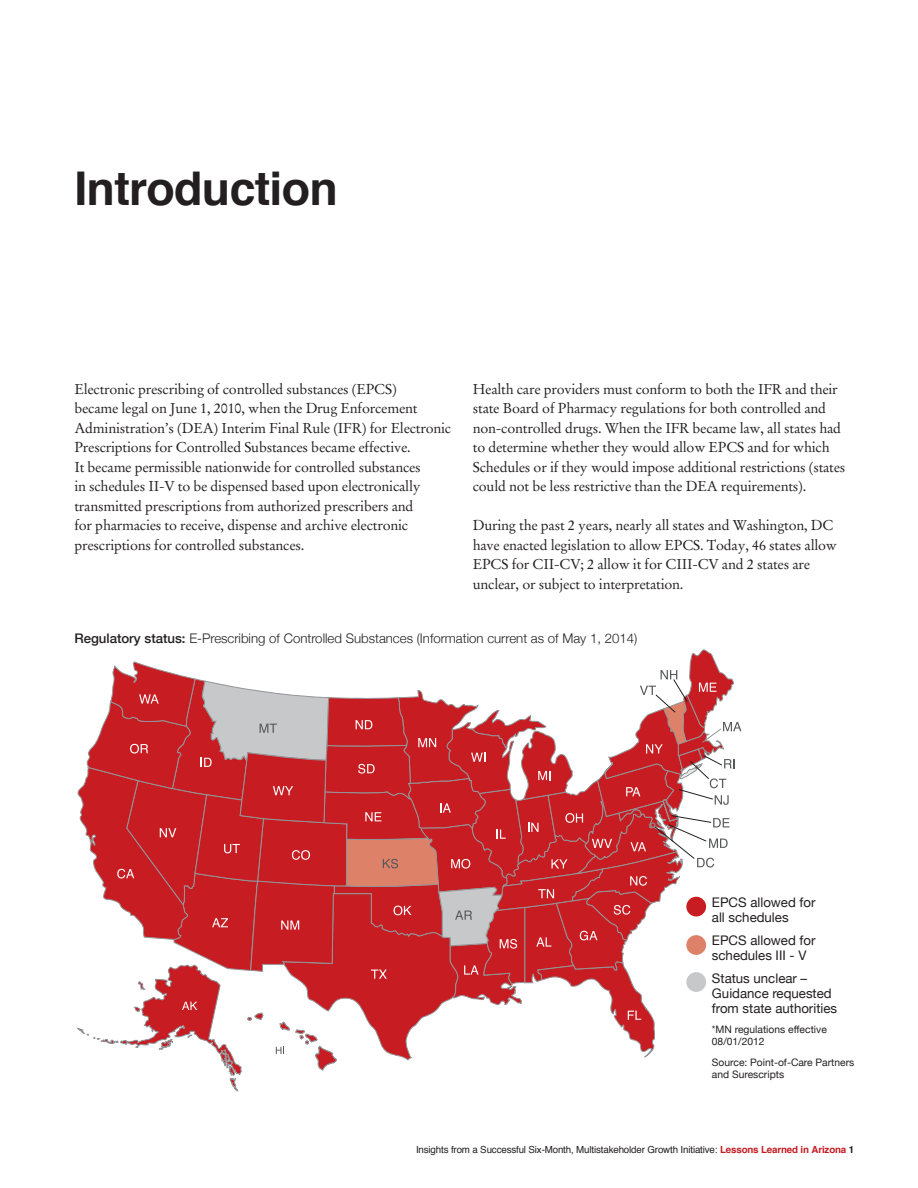
<style>
.page{position:relative;width:918px;height:1188px;background:#fff}
.page>*{position:absolute;margin:0;border:0;box-sizing:border-box;transform-origin:0 0}
.A_Heading{font:700 46.5px "Helvetica";letter-spacing:-.015em;color:#231f20}
.C_Body_copy_Indent{font:14.25px/19.5px "Stempel Garamond";letter-spacing:-.015em;color:#231f20}
.t1{font:13.2px/14.7px "Helvetica Neue";color:#231f20}
.t2{font:300 13.2px "Helvetica Neue";color:#231f20}
.t3{font:10.35px/11.7px "Helvetica Neue";color:#231f20}
.t4{font:9.75px "Helvetica";letter-spacing:-.015em;color:#231f20}
.s1{font-weight:500}
.s2{font-weight:700;color:#c61c22}
.s3{font-weight:700}
</style>
<div class="page">
<svg style="left:76px;top:649px;width:665px;height:442px"></svg>
<div style="left:686px;top:897px;width:20px;height:20px;background:#c61c22;border-radius:50%"></div>
<div style="left:686px;top:935px;width:20px;height:20px;background:#dd8268;border-radius:50%"></div>
<div style="left:686px;top:972px;width:20px;height:20px;background:#c7c8ca;border-radius:50%"></div>
<p class="A_Heading" style="left:74px;top:151px;width:265px">Introduction</p>
<p class="C_Body_copy_Indent" style="left:74px;top:379px;width:378px">Electronic prescribing of controlled substances (EPCS)<br>became legal on June 1, 2010, when the Drug Enforcement Administration’s (DEA) Interim Final Rule (IFR) for Electronic Prescriptions for Controlled Substances became effective.<br>It became permissible nationwide for controlled substances<br>in schedules II-V to be dispensed based upon electronically transmitted prescriptions from authorized prescribers and<br>for pharmacies to receive, dispense and archive electronic prescriptions for controlled substances.</p>
<p class="C_Body_copy_Indent" style="left:473px;top:379px;width:374px">Health care providers must conform to both the IFR and their state Board of Pharmacy regulations for both controlled and non-controlled drugs. When the IFR became law, all states had to determine whether they would allow EPCS and for which Schedules or if they would impose additional restrictions (states could not be less restrictive than the DEA requirements).</p>
<p class="C_Body_copy_Indent" style="left:473px;top:516px;width:366px">During the past 2 years, nearly all states and Washington, DC have enacted legislation to allow EPCS. Today, 46 states allow EPCS for CII-CV; 2 allow it for CIII-CV and 2 states are unclear, or subject to interpretation.</p>
<p class="t2" style="left:74px;top:628px;width:564px"><span class="s1">Regulatory status:</span> E-Prescribing of Controlled Substances (Information current as of May 1, 2014)</p>
<p class="t1" style="left:712px;top:896px;width:105px">EPCS allowed for all schedules</p>
<p class="t1" style="left:712px;top:934px;width:105px">EPCS allowed for schedules III - V</p>
<p class="t1" style="left:712px;top:972px;width:127px">Status unclear –<br>Guidance requested from state authorities</p>
<p class="t3" style="left:712px;top:1024px;width:116px">*MN regulations effective<br>08/01/2012</p>
<p class="t3" style="left:712px;top:1057px;width:144px">Source: Point-of-Care Partners and Surescripts</p>
<p class="t4" style="left:416px;top:1142px;width:440px">Insights from a Successful Six-Month, Multistakeholder Growth Initiative: <span class="s2">Lessons Learned in Arizona</span> <span class="s3">1</span></p>
</div>
